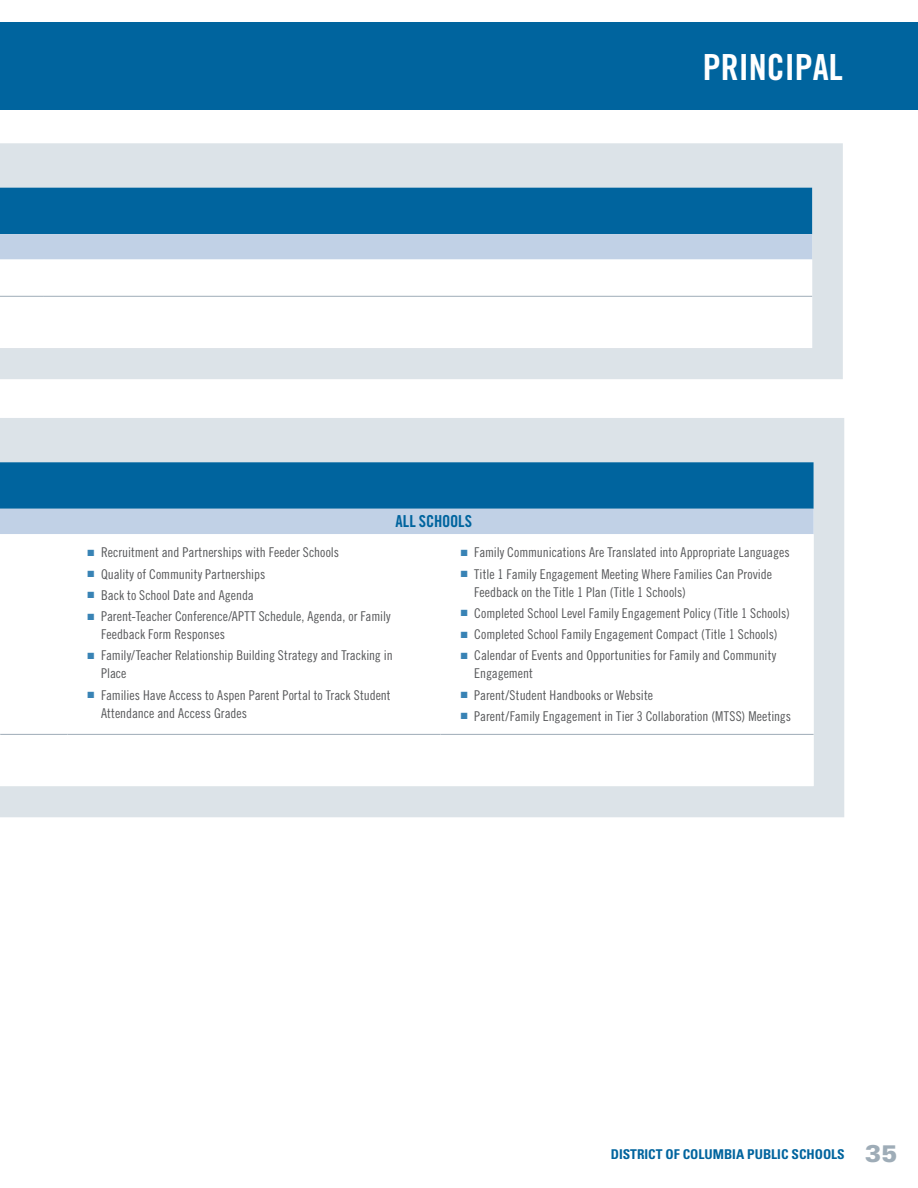
<style>
.page{position:relative;width:918px;height:1188px;background:#fff}
.page>*{position:absolute;margin:0;border:0;box-sizing:border-box;transform-origin:0 0}
.t1{font:36px "Trade Gothic LT Std Bd Cn 20";color:#fff}
.t2{font:16.5px "Trade Gothic LT Std Bd Cn 20";letter-spacing:-.005em;color:#00649e}
.t3{font:13.5px/18px "Trade Gothic LT Std Cn 18";color:#57585a}
.t4{font:700 condensed 13.5px "Univers LT Std";color:#00649e}
.s1{color:#3883b5}
.s2{font-weight:900;font-stretch:normal;font-size:24px;color:#9eacb7}
</style>
<div class="page">
<div style="left:0;top:23px;width:918px;height:87px;background:#00649e"></div>
<div style="left:0;top:143px;width:843px;height:236px;background:#dce3e8"></div>
<svg style="left:0;top:188px;width:812px;height:72px;background:#468bb8"></svg>
<svg style="left:0;top:260px;width:812px;height:88px"></svg>
<hr style="left:0;top:296px;width:44px;height:1px;background:#9eacb7">
<hr style="left:44px;top:296px;width:373px;height:1px;background:#9eacb7">
<hr style="left:417px;top:296px;width:395px;height:1px;background:#9eacb7">
<div style="left:0;top:418px;width:844px;height:399px;background:#dce3e8"></div>
<svg style="left:0;top:462px;width:814px;height:72px;background:#458bb7"></svg>
<svg style="left:0;top:534px;width:814px;height:252px"></svg>
<hr style="left:0;top:734px;width:67px;height:1px;background:#9eacb7">
<hr style="left:67px;top:734px;width:373px;height:1px;background:#9eacb7">
<hr style="left:440px;top:734px;width:374px;height:1px;background:#9eacb7">
<p class="t2" style="left:395px;top:512px;width:78px">ALL SCHOOLS</p>
<p class="t1" style="left:703px;top:46px;width:142px">PRINCIPAL</p>
<p class="t3" style="left:88px;top:543px;width:253px"><span class="s1">■</span> Recruitment and Partnerships with Feeder Schools</p>
<p class="t3" style="left:88px;top:565px;width:179px"><span class="s1">■</span> Quality of Community Partnerships</p>
<p class="t3" style="left:88px;top:586px;width:168px"><span class="s1">■</span> Back to School Date and Agenda</p>
<p class="t3" style="left:101px;top:607px;width:291px;text-indent:-14px"><span class="s1">■</span> Parent-Teacher Conference/APTT Schedule, Agenda, or Family<br>Feedback Form Responses</p>
<p class="t3" style="left:101px;top:646px;width:293px;text-indent:-14px"><span class="s1">■</span> Family/Teacher Relationship Building Strategy and Tracking in<br>Place</p>
<p class="t3" style="left:101px;top:686px;width:291px;text-indent:-14px"><span class="s1">■</span> Families Have Access to Aspen Parent Portal to Track Student<br>Attendance and Access Grades</p>
<p class="t3" style="left:461px;top:543px;width:330px"><span class="s1">■</span> Family Communications Are Translated into Appropriate Languages</p>
<p class="t3" style="left:474px;top:565px;width:299px;text-indent:-14px"><span class="s1">■</span> Title 1 Family Engagement Meeting Where Families Can Provide<br>Feedback on the Title 1 Plan (Title 1 Schools)</p>
<p class="t3" style="left:461px;top:604px;width:331px"><span class="s1">■</span> Completed School Level Family Engagement Policy (Title 1 Schools)</p>
<p class="t3" style="left:461px;top:625px;width:318px"><span class="s1">■</span> Completed School Family Engagement Compact (Title 1 Schools)</p>
<p class="t3" style="left:474px;top:646px;width:304px;text-indent:-14px"><span class="s1">■</span> Calendar of Events and Opportunities for Family and Community<br>Engagement</p>
<p class="t3" style="left:461px;top:686px;width:194px"><span class="s1">■</span> Parent/Student Handbooks or Website</p>
<p class="t3" style="left:461px;top:707px;width:332px"><span class="s1">■</span> Parent/Family Engagement in Tier 3 Collaboration (MTSS) Meetings</p>
<p class="t4" style="left:611px;top:1145px;width:288px">DISTRICT OF COLUMBIA PUBLIC SCHOOLS <span class="s2">35</span></p>
</div>
